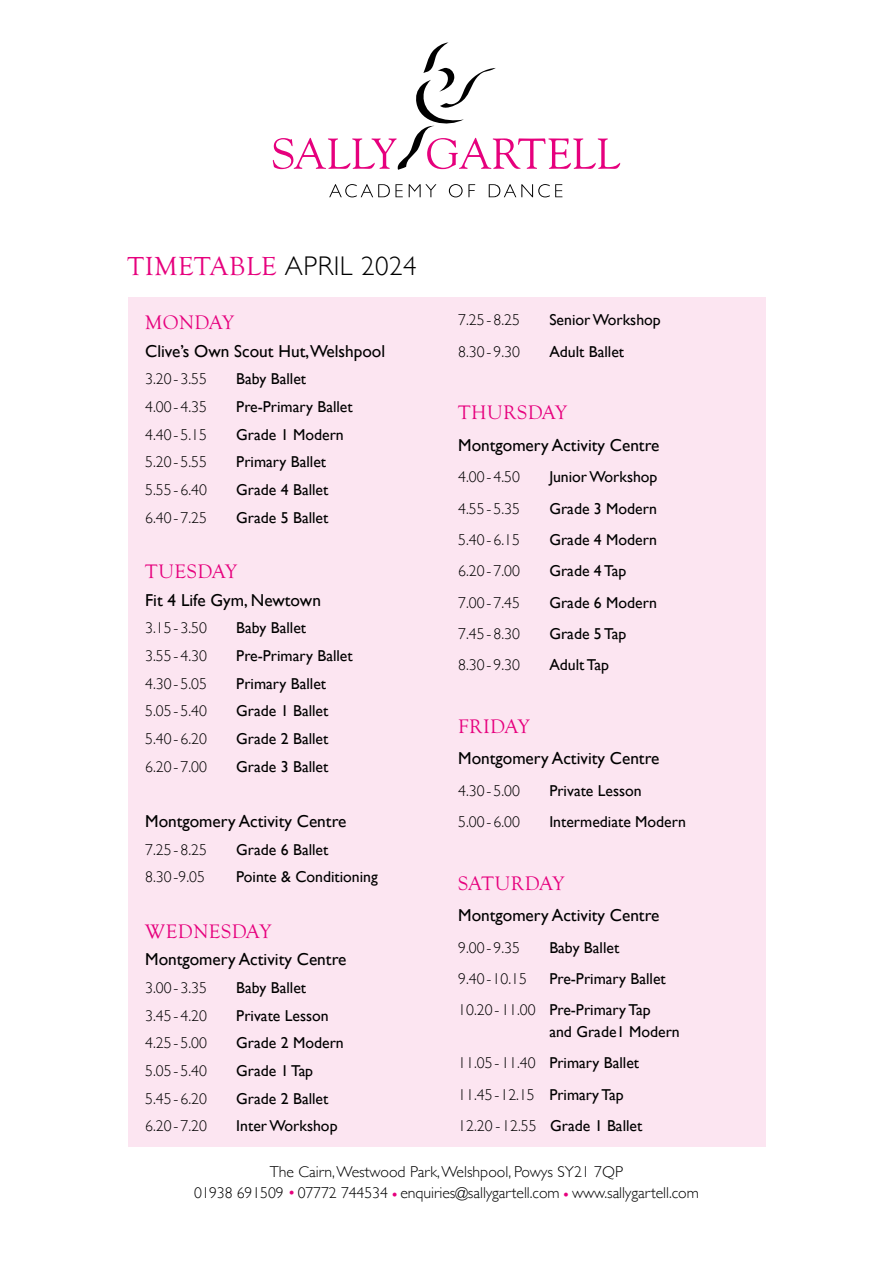
<style>
.page{position:relative;width:893px;height:1263px;background:#fff}
.page>*{position:absolute;margin:0;border:0;box-sizing:border-box;transform-origin:0 0}
.t1{font:27px "Goudy Old Sty";letter-spacing:.02em;color:#e6007d}
.t2{font:20.25px "Goudy Old Sty";letter-spacing:.02em;color:#e6007d}
.t3{font:17.25px "Gill Sans";color:#000}
.t4{font:15.75px/31.3px "Gill Sans";color:#000}
.t5{font:300 15.75px/21px "Gill Sans";color:#000;text-align:center}
.s1{font-family:"Gill Sans";font-weight:300;color:#000}
.s2{font-weight:300}
.s3{color:#e6007d}
</style>
<div class="page">
<svg style="left:329px;top:184px;width:233px;height:13px"></svg>
<svg style="left:273px;top:43px;width:347px;height:127px"></svg>
<div style="left:128px;top:297px;width:637px;height:849px;background:#fce5f1"></div>
<h1 class="t1" style="left:128px;top:251px;width:291px">TIMETABLE <span class="s1">APRIL 2024</span></h1>
<p class="t5" style="left:458px;top:309px;width:63px">7.25 -8.25</p>
<p class="t4" style="left:549px;top:304px;width:113px">Senior Workshop</p>
<p class="t5" style="left:458px;top:340px;width:63px">8.30 -9.30</p>
<p class="t4" style="left:549px;top:336px;width:76px">Adult Ballet</p>
<p class="t2" style="left:145px;top:311px;width:90px">MONDAY</p>
<p class="t3" style="left:145px;top:341px;width:242px">Clive’s Own Scout Hut,Welshpool</p>
<p class="t5" style="left:145px;top:368px;width:63px">3.20 - 3.55</p>
<p class="t4" style="left:236px;top:363px;width:71px">Baby Ballet</p>
<p class="t5" style="left:145px;top:396px;width:63px">4.00- 4.35</p>
<p class="t4" style="left:236px;top:391px;width:118px">Pre-Primary Ballet</p>
<p class="t5" style="left:145px;top:423px;width:63px">4.40 - 5.15</p>
<p class="t4" style="left:236px;top:419px;width:109px">Grade 1 Modern</p>
<p class="t5" style="left:145px;top:451px;width:63px">5.20- 5.55</p>
<p class="t4" style="left:236px;top:446px;width:91px">Primary Ballet</p>
<p class="t5" style="left:145px;top:479px;width:63px">5.55- 6.40</p>
<p class="t4" style="left:236px;top:474px;width:94px">Grade 4 Ballet</p>
<p class="t5" style="left:145px;top:506px;width:63px">6.40- 7.25</p>
<p class="t4" style="left:236px;top:502px;width:94px">Grade 5 Ballet</p>
<p class="t2" style="left:458px;top:402px;width:110px">THURSDAY</p>
<p class="t3" style="left:458px;top:435px;width:203px">Montgomery Activity Centre</p>
<p class="t5" style="left:458px;top:466px;width:63px">4.00 -4.50</p>
<p class="t4" style="left:549px;top:461px;width:110px">Junior Workshop</p>
<p class="t5" style="left:458px;top:497px;width:63px">4.55 -5.35</p>
<p class="t4" style="left:549px;top:492px;width:109px">Grade 3 Modern</p>
<p class="t5" style="left:458px;top:528px;width:63px">5.40-6.15</p>
<p class="t4" style="left:549px;top:524px;width:109px">Grade 4 Modern</p>
<p class="t5" style="left:458px;top:560px;width:63px">6.20-7.00</p>
<p class="t4" style="left:549px;top:555px;width:78px">Grade 4 Tap</p>
<p class="t5" style="left:458px;top:591px;width:63px">7.00 -7.45</p>
<p class="t4" style="left:549px;top:586px;width:109px">Grade 6 Modern</p>
<p class="t5" style="left:458px;top:623px;width:63px">7.45-8.30</p>
<p class="t4" style="left:549px;top:618px;width:78px">Grade 5 Tap</p>
<p class="t5" style="left:458px;top:654px;width:63px">8.30 -9.30</p>
<p class="t4" style="left:549px;top:649px;width:61px">Adult Tap</p>
<p class="t2" style="left:145px;top:560px;width:93px">TUESDAY</p>
<p class="t3" style="left:145px;top:590px;width:177px">Fit 4 Life Gym, Newtown</p>
<p class="t5" style="left:145px;top:617px;width:63px">3.15 - 3.50</p>
<p class="t4" style="left:236px;top:612px;width:71px">Baby Ballet</p>
<p class="t5" style="left:145px;top:645px;width:63px">3.55- 4.30</p>
<p class="t4" style="left:236px;top:640px;width:118px">Pre-Primary Ballet</p>
<p class="t5" style="left:145px;top:672px;width:63px">4.30 - 5.05</p>
<p class="t4" style="left:236px;top:667px;width:91px">Primary Ballet</p>
<p class="t5" style="left:145px;top:700px;width:63px">5.05- 5.40</p>
<p class="t4" style="left:236px;top:695px;width:94px">Grade 1 Ballet</p>
<p class="t5" style="left:145px;top:728px;width:63px">5.40- 6.20</p>
<p class="t4" style="left:236px;top:723px;width:94px">Grade 2 Ballet</p>
<p class="t5" style="left:145px;top:755px;width:63px">6.20- 7.00</p>
<p class="t4" style="left:236px;top:750px;width:94px">Grade 3 Ballet</p>
<p class="t2" style="left:458px;top:715px;width:73px">FRIDAY</p>
<p class="t3" style="left:458px;top:748px;width:203px">Montgomery Activity Centre</p>
<p class="t5" style="left:458px;top:779px;width:63px">4.30 -5.00</p>
<p class="t4" style="left:549px;top:775px;width:94px">Private Lesson</p>
<p class="t5" style="left:458px;top:811px;width:63px">5.00-6.00</p>
<p class="t4" style="left:549px;top:806px;width:138px">Intermediate Modern</p>
<p class="t3" style="left:145px;top:811px;width:203px">Montgomery Activity Centre</p>
<p class="t5" style="left:145px;top:838px;width:63px">7.25 - 8.25</p>
<p class="t4" style="left:236px;top:833px;width:94px">Grade 6 Ballet</p>
<p class="t5" style="left:145px;top:866px;width:61px">8.30-9.05</p>
<p class="t4" style="left:236px;top:861px;width:143px">Pointe &amp; Conditioning</p>
<p class="t2" style="left:145px;top:920px;width:127px">WEDNESDAY</p>
<p class="t3" style="left:145px;top:949px;width:203px">Montgomery Activity Centre</p>
<p class="t5" style="left:145px;top:976px;width:63px">3.00 - 3.35</p>
<p class="t4" style="left:236px;top:972px;width:71px">Baby Ballet</p>
<p class="t5" style="left:145px;top:1004px;width:63px">3.45- 4.20</p>
<p class="t4" style="left:236px;top:999px;width:94px">Private Lesson</p>
<p class="t5" style="left:145px;top:1032px;width:63px">4.25- 5.00</p>
<p class="t4" style="left:236px;top:1027px;width:109px">Grade 2 Modern</p>
<p class="t5" style="left:145px;top:1059px;width:63px">5.05- 5.40</p>
<p class="t4" style="left:236px;top:1055px;width:78px">Grade 1 Tap</p>
<p class="t5" style="left:145px;top:1087px;width:63px">5.45 - 6.20</p>
<p class="t4" style="left:236px;top:1082px;width:94px">Grade 2 Ballet</p>
<p class="t5" style="left:145px;top:1115px;width:63px">6.20- 7.20</p>
<p class="t4" style="left:236px;top:1110px;width:103px">Inter Workshop</p>
<p class="t2" style="left:458px;top:872px;width:108px">SATURDAY</p>
<p class="t3" style="left:458px;top:905px;width:203px">Montgomery Activity Centre</p>
<p class="t5" style="left:458px;top:936px;width:63px">9.00 -9.35</p>
<p class="t4" style="left:549px;top:931px;width:71px">Baby Ballet</p>
<p class="t5" style="left:458px;top:967px;width:70px">9.40-10.15</p>
<p class="t4" style="left:458px;top:963px;width:209px;text-indent:91px">Pre-Primary Ballet<br><span class="s2">10.20 -11.00</span> Pre-Primary Tap</p>
<p class="t4" style="left:458px;top:1016px;width:223px;text-indent:91px">and Grade 1 Modern<br><span class="s2">11.05 - 11.40</span> Primary Ballet<br><span class="s2">11.45 - 12.15</span> Primary Tap<br><span class="s2">12.20 - 12.55</span> Grade 1 Ballet</p>
<p class="t5" style="left:194px;top:1161px;width:506px">The Cairn, Westwood Park, Welshpool, Powys SY21 7QP<br>01938 691509 <span class="s3">•</span> 07772 744534 <span class="s3">•</span> enquiries@sallygartell.com <span class="s3">•</span> www.sallygartell.com</p>
</div>
